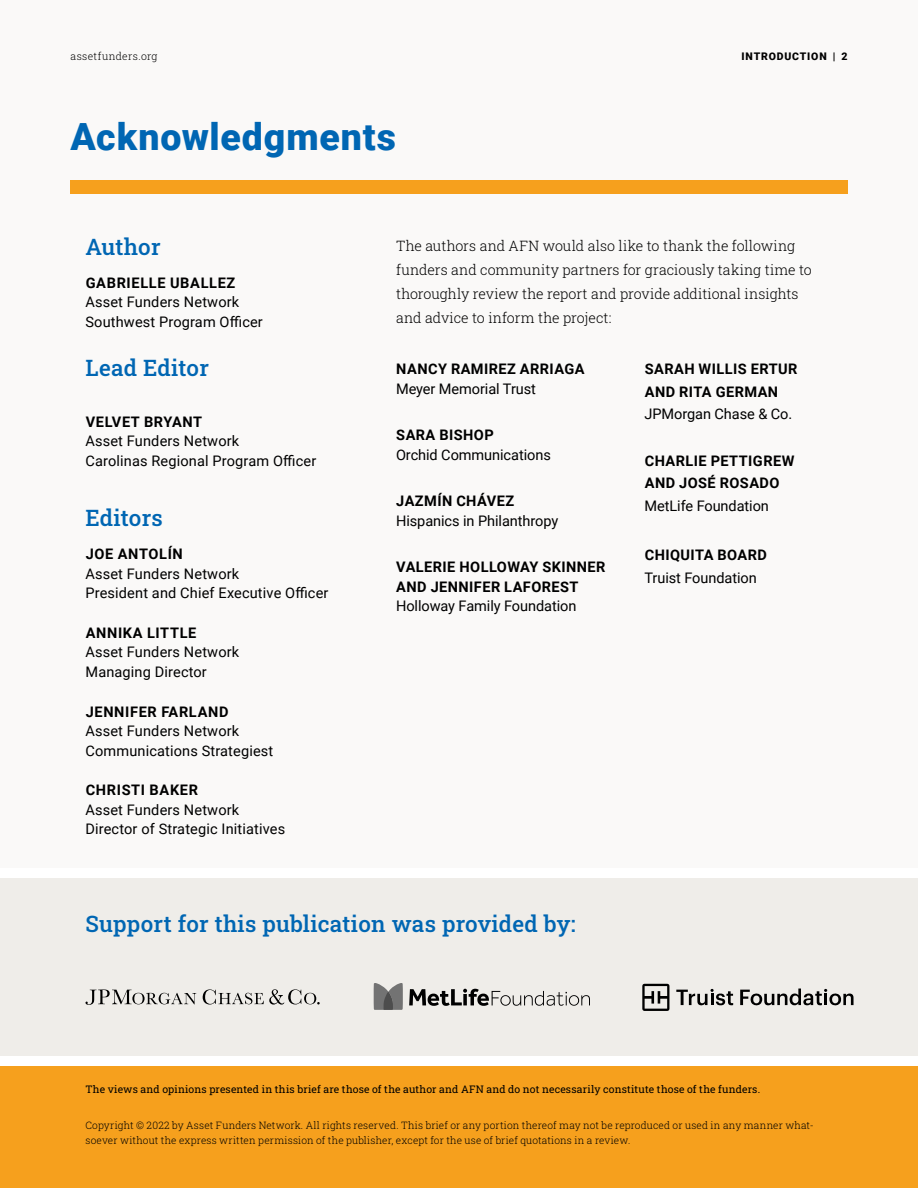
<style>
.page{position:relative;width:918px;height:1188px;background:#fff}
.page>*{position:absolute;margin:0;border:0;box-sizing:border-box;transform-origin:0 0}
.t1{font:900 37.5px "Roboto";letter-spacing:.025em;color:#0066b3}
.t2{font:500 22.5px "Roboto Slab";letter-spacing:.01em;color:#0066b3}
.t3{font:14.55px/19.5px "Roboto";letter-spacing:.01em;color:#000}
.t4{font:700 14.55px/22.5px "Roboto";letter-spacing:.03em;color:#000}
.t5{font:300 14.25px/24px "Roboto Slab";color:#000}
.t6{font:10.5px "Roboto Slab";letter-spacing:.015em;color:#000}
.t7{font:300 10.5px "Roboto Slab";letter-spacing:.03em;color:#000}
.t8{font:900 10.5px "Roboto";letter-spacing:.075em;color:#000}
.t9{font:300 10.2px/15px "Roboto Slab";letter-spacing:.015em;color:#000}
</style>
<div class="page">
<div style="left:0;top:0;width:918px;height:867px;background:#faf9f8"></div>
<div style="left:0;top:878px;width:918px;height:177px;background:#efede9"></div>
<div style="left:0;top:1066px;width:918px;height:122px;background:#f6a01d"></div>
<svg style="left:86px;top:989px;width:110px;height:16px"></svg>
<svg style="left:203px;top:989px;width:117px;height:16px"></svg>
<div style="left:70px;top:180px;width:778px;height:14px;background:#f6a01d"></div>
<svg style="left:409px;top:989px;width:181px;height:17px"></svg>
<svg style="left:374px;top:983px;width:29px;height:27px"></svg>
<svg style="left:642px;top:984px;width:27px;height:27px"></svg>
<svg style="left:740px;top:989px;width:114px;height:17px"></svg>
<svg style="left:676px;top:989px;width:57px;height:17px"></svg>
<p class="t7" style="left:70px;top:49px;width:89px">assetfunders.org</p>
<p class="t8" style="left:742px;top:49px;width:108px">INTRODUCTION | 2</p>
<h1 class="t1" style="left:70px;top:111px;width:327px">Acknowledgments</h1>
<h2 class="t2" style="left:86px;top:231px;width:77px">Author</h2>
<p class="t4" style="left:86px;top:271px;width:151px">GABRIELLE UBALLEZ</p>
<p class="t3" style="left:86px;top:292px;width:179px">Asset Funders Network<br>Southwest Program Officer</p>
<h2 class="t2" style="left:86px;top:353px;width:125px">Lead Editor</h2>
<p class="t4" style="left:86px;top:410px;width:118px">VELVET BRYANT</p>
<p class="t3" style="left:86px;top:431px;width:232px">Asset Funders Network<br>Carolinas Regional Program Officer</p>
<h2 class="t2" style="left:86px;top:502px;width:79px">Editors</h2>
<p class="t4" style="left:86px;top:542px;width:99px">JOE ANTOLÍN</p>
<p class="t3" style="left:86px;top:563px;width:245px">Asset Funders Network<br>President and Chief Executive Officer</p>
<p class="t4" style="left:86px;top:621px;width:112px">ANNIKA LITTLE</p>
<p class="t3" style="left:86px;top:642px;width:155px">Asset Funders Network<br>Managing Director</p>
<p class="t4" style="left:86px;top:700px;width:144px">JENNIFER FARLAND</p>
<p class="t3" style="left:86px;top:721px;width:189px">Asset Funders Network<br>Communications Strategiest</p>
<p class="t4" style="left:86px;top:778px;width:114px">CHRISTI BAKER</p>
<p class="t3" style="left:86px;top:799px;width:201px">Asset Funders Network<br>Director of Strategic Initiatives</p>
<p class="t5" style="left:396px;top:234px;width:417px">The authors and AFN would also like to thank the following funders and community partners for graciously taking time to thoroughly review the report and provide additional insights and advice to inform the project:</p>
<p class="t4" style="left:396px;top:357px;width:190px">NANCY RAMIREZ ARRIAGA</p>
<p class="t3" style="left:396px;top:378px;width:141px">Meyer Memorial Trust</p>
<p class="t4" style="left:396px;top:423px;width:99px">SARA BISHOP</p>
<p class="t3" style="left:396px;top:444px;width:156px">Orchid Communications</p>
<p class="t4" style="left:396px;top:489px;width:119px">JAZMÍN CHÁVEZ</p>
<p class="t3" style="left:396px;top:510px;width:164px">Hispanics in Philanthropy</p>
<p class="t4" style="left:396px;top:557px;width:211px;line-height:19.5px">VALERIE HOLLOWAY SKINNER<br>AND JENNIFER LAFOREST</p>
<p class="t3" style="left:396px;top:596px;width:182px">Holloway Family Foundation</p>
<p class="t4" style="left:645px;top:357px;width:154px">SARAH WILLIS ERTUR<br>AND RITA GERMAN</p>
<p class="t3" style="left:645px;top:404px;width:149px">JPMorgan Chase &amp; Co.</p>
<p class="t4" style="left:645px;top:449px;width:151px">CHARLIE PETTIGREW<br>AND JOSÉ ROSADO</p>
<p class="t3" style="left:645px;top:495px;width:126px">MetLife Foundation</p>
<p class="t4" style="left:645px;top:543px;width:124px">CHIQUITA BOARD</p>
<p class="t3" style="left:645px;top:567px;width:114px">Truist Foundation</p>
<h2 class="t2" style="left:86px;top:908px;width:492px">Support for this publication was provided by:</h2>
<p class="t6" style="left:86px;top:1082px;width:676px">The views and opinions presented in this brief are those of the author and AFN and do not necessarily constitute those of the funders.</p>
<p class="t9" style="left:86px;top:1118px;width:730px">Copyright © 2022 by Asset Funders Network. All rights reserved. This brief or any portion thereof may not be reproduced or used in any manner what&shy;soever without the express written permission of the publisher, except for the use of brief quotations in a review.</p>
</div>
